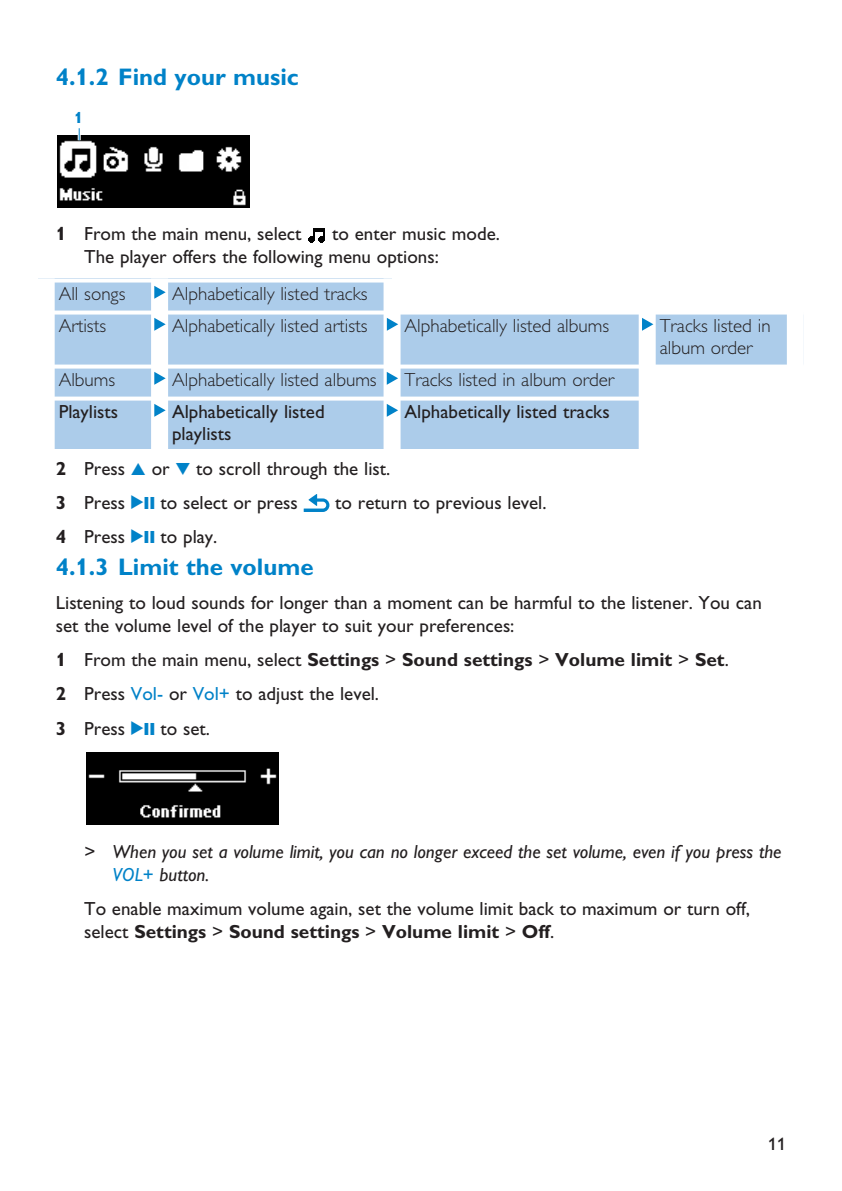
<style>
.page{position:relative;width:842px;height:1191px;background:#fff}
.page>*{position:absolute;margin:0;border:0;box-sizing:border-box;transform-origin:0 0}
.t1{font:700 24px "Gill Alt One";color:#0082c8}
.t2{font:19px/22.8px "Gill Alt One";color:#231f20}
.t3{font:300 19px/22.8px "Gill Alt One";color:#231f20}
.t4{font:italic 19px/22.8px "Gill Alt One";color:#231f20}
.t5{font:18px "Gill Alt One";color:#231f20}
.t6{font:700 16px "Gill Alt One";color:#0082c8}
.s1{font-weight:700}
.s2{font-family:"Audio Four 4";color:#0082c8}
.s3{color:#0082c8}
</style>
<div class="page">
<img style="left:86px;top:752px;width:192px;height:72px">
<svg style="left:304px;top:494px;width:25px;height:18px"></svg>
<img style="left:308px;top:228px;width:17px;height:15px">
<img style="left:58px;top:136px;width:192px;height:72px">
<svg style="left:78px;top:128px;width:3px;height:12px"></svg>
<div style="left:38px;top:278px;width:122px;height:34px;background:#acccea"></div>
<div style="left:160px;top:278px;width:232px;height:34px;background:#acccea"></div>
<div style="left:38px;top:312px;width:122px;height:54px;background:#acccea"></div>
<div style="left:160px;top:312px;width:232px;height:54px;background:#acccea"></div>
<div style="left:392px;top:312px;width:255px;height:54px;background:#acccea"></div>
<div style="left:647px;top:312px;width:157px;height:54px;background:#acccea"></div>
<div style="left:38px;top:366px;width:122px;height:32px;background:#acccea"></div>
<div style="left:160px;top:366px;width:232px;height:32px;background:#acccea"></div>
<div style="left:392px;top:366px;width:255px;height:32px;background:#acccea"></div>
<div style="left:38px;top:398px;width:122px;height:55px;background:#acccea"></div>
<div style="left:160px;top:398px;width:232px;height:55px;background:#acccea"></div>
<div style="left:392px;top:398px;width:255px;height:55px;background:#acccea"></div>
<div style="left:38px;top:278px;width:17px;height:175px;background:#fff"></div>
<div style="left:151px;top:278px;width:17px;height:175px;background:#fff"></div>
<div style="left:384px;top:278px;width:17px;height:175px;background:#fff"></div>
<div style="left:639px;top:278px;width:17px;height:175px;background:#fff"></div>
<div style="left:787px;top:278px;width:17px;height:175px;background:#fff"></div>
<hr style="left:38px;top:278px;width:766px;height:4px;background:#fff">
<hr style="left:38px;top:310px;width:766px;height:4px;background:#fff">
<svg style="left:54px;top:364px;width:733px;height:4px;fill:#fff"></svg>
<svg style="left:54px;top:396px;width:585px;height:4px;background:#f3f7fb"></svg>
<hr style="left:38px;top:449px;width:766px;height:4px;background:#fff">
<svg style="left:154px;top:318px;width:12px;height:13px"></svg>
<svg style="left:154px;top:286px;width:12px;height:13px"></svg>
<svg style="left:154px;top:372px;width:12px;height:13px"></svg>
<svg style="left:387px;top:372px;width:11px;height:13px"></svg>
<svg style="left:154px;top:404px;width:12px;height:13px"></svg>
<svg style="left:387px;top:404px;width:11px;height:13px"></svg>
<svg style="left:387px;top:318px;width:11px;height:13px"></svg>
<svg style="left:642px;top:318px;width:11px;height:13px"></svg>
<p class="t1" style="left:56px;top:68px;width:244px">4.1.2 Find your music</p>
<p class="t6" style="left:74px;top:112px;width:10px">1</p>
<p class="t2" style="left:56px;top:224px;width:247px"><span class="s1">1</span> From the main menu, select</p>
<p class="t2" style="left:84px;top:224px;width:417px;text-indent:248px">to enter music mode.<br>The player offers the following menu options:</p>
<p class="t3" style="left:59px;top:285px;width:68px">All songs</p>
<p class="t3" style="left:172px;top:285px;width:197px">Alphabetically listed tracks</p>
<p class="t3" style="left:59px;top:317px;width:49px">Artists</p>
<p class="t3" style="left:172px;top:317px;width:197px">Alphabetically listed artists</p>
<p class="t3" style="left:405px;top:317px;width:206px">Alphabetically listed albums</p>
<p class="t3" style="left:660px;top:317px;width:112px">Tracks listed in album order</p>
<p class="t3" style="left:59px;top:371px;width:58px">Albums</p>
<p class="t3" style="left:172px;top:371px;width:206px">Alphabetically listed albums</p>
<p class="t3" style="left:405px;top:371px;width:211px">Tracks listed in album order</p>
<p class="t2" style="left:59px;top:402px;width:61px">Playlists</p>
<p class="t2" style="left:172px;top:402px;width:154px">Alphabetically listed playlists</p>
<p class="t2" style="left:405px;top:402px;width:207px">Alphabetically listed tracks</p>
<p class="t2" style="left:56px;top:453px;width:336px;line-height:34.2px"><span class="s1">2</span> Press <span class="s2">3</span> or <span class="s2">4</span> to scroll through the list.<br><span class="s1">3</span> Press <span class="s2">2;</span> to select or press</p>
<p class="t2" style="left:335px;top:493px;width:213px">to return to previous level.</p>
<p class="t2" style="left:56px;top:527px;width:163px"><span class="s1">4</span> Press <span class="s2">2;</span> to play.</p>
<p class="t1" style="left:56px;top:558px;width:259px">4.1.3 Limit the volume</p>
<p class="t2" style="left:56px;top:593px;width:707px">Listening to loud sounds for longer than a moment can be harmful to the listener. You can set the volume level of the player to suit your preferences:</p>
<p class="t2" style="left:56px;top:645px;width:674px;line-height:34.2px"><span class="s1">1</span> From the main menu, select <span class="s1">Settings</span> &gt; <span class="s1">Sound settings</span> &gt; <span class="s1">Volume limit</span> &gt; <span class="s1">Set</span>.<br><span class="s1">2</span> Press <span class="s3">Vol-</span> or <span class="s3">Vol+</span> to adjust the level.<br><span class="s1">3</span> Press <span class="s2">2;</span> to set.</p>
<p class="t4" style="left:113px;top:842px;width:670px;text-indent:-28px">&gt; When you set a volume limit, you can no longer exceed the set volume, even if you press the<br><span class="s3">VOL+</span> button.</p>
<p class="t2" style="left:84px;top:899px;width:667px">To enable maximum volume again, set the volume limit back to maximum or turn off, select <span class="s1">Settings</span> &gt; <span class="s1">Sound settings</span> &gt; <span class="s1">Volume limit</span> &gt; <span class="s1">Off</span>.</p>
<p class="t5" style="left:768px;top:1137px;width:19px">11</p>
</div>
